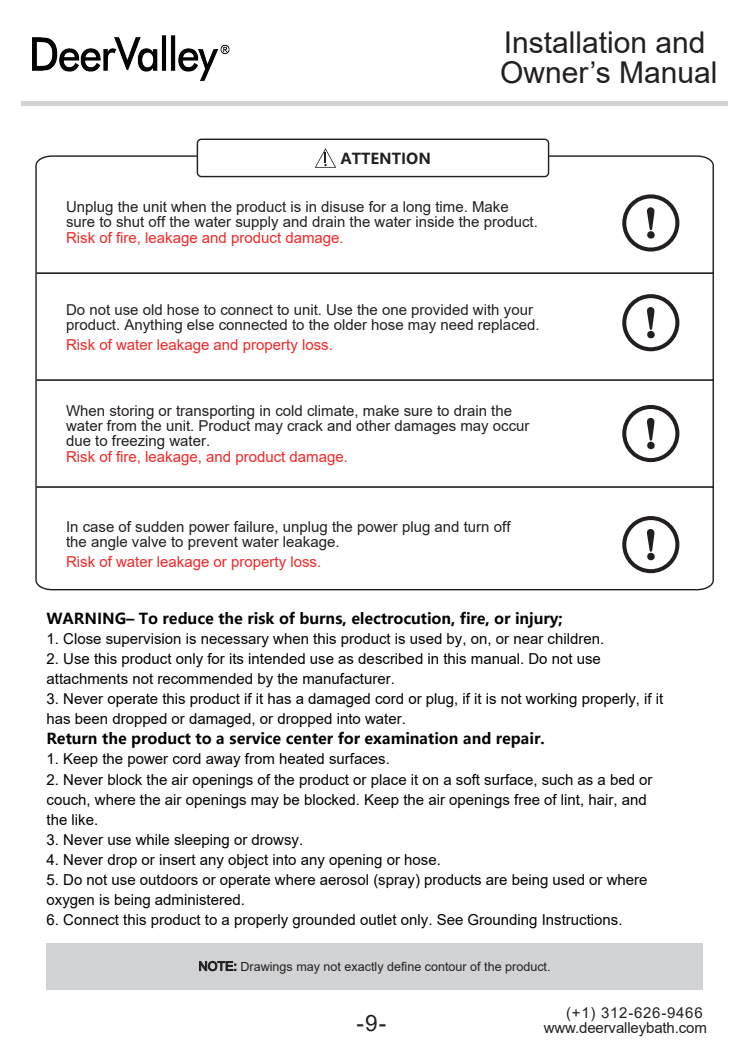
<style>
.page{position:relative;width:750px;height:1062px;background:#fff}
.page>*{position:absolute;margin:0;border:0;box-sizing:border-box;transform-origin:0 0}
.t1{font:30px/30px "Arial";color:#231f20}
.t2{font:22.6px "Arial";color:#231f20}
.t3{font:15.05px/20px "Arial";color:#030303}
.t4{font:15.05px "Arial";color:#ee2928}
.t5{font:700 15.05px "Microsoft Ya Hei UI";color:#030303}
.t6{font:15.05px "Arial";letter-spacing:-.01em;color:#231f20}
.t7{font:700 15.05px "Microsoft Ya Hei UI";color:#231f20}
.t8{font:15px/15px "Arial";color:#231f20}
.t9{font:15px "Arial";letter-spacing:.05em;color:#231f20}
.t10{font:12.55px "Arial";color:#231f20}
</style>
<div class="page">
<div style="left:47px;top:943px;width:656px;height:47px;background:#d1d2d4"></div>
<hr style="left:21px;top:102px;width:707px;height:4px;background:#d1d2d4">
<svg style="left:199px;top:961px;width:37px;height:9px"></svg>
<svg style="left:35px;top:155px;width:679px;height:436px"></svg>
<div style="left:197px;top:139px;width:352px;height:37px;background:#fff"></div>
<div style="left:197px;top:138px;width:352px;height:39px;border:1px solid #231f20;border-radius:4px"></div>
<hr style="left:37px;top:272px;width:676px;height:2px;background:#000">
<hr style="left:37px;top:379px;width:676px;height:2px;background:#000">
<hr style="left:37px;top:486px;width:676px;height:1px;background:#000">
<svg style="left:315px;top:148px;width:21px;height:20px"></svg>
<img style="left:32px;top:35px;width:198px;height:46px">
<p class="t7" style="left:341px;top:148px;width:92px">ATTENTION</p>
<h1 class="t1" style="left:500px;top:27px;width:219px">Installation and<br>Owner’s Manual</h1>
<p class="t8" style="left:66px;top:199px;width:473px">Unplug the unit when the product is in disuse for a long time. Make sure to shut off the water supply and drain the water inside the product.</p>
<p class="t4" style="left:66px;top:228px;width:279px">Risk of fire, leakage and product damage.</p>
<p class="t8" style="left:66px;top:302px;width:475px">Do not use old hose to connect to unit. Use the one provided with your product. Anything else connected to the older hose may need replaced.</p>
<p class="t4" style="left:66px;top:334px;width:268px">Risk of water leakage and property loss.</p>
<p class="t8" style="left:66px;top:403px;width:465px">When storing or transporting in cold climate, make sure to drain the water from the unit. Product may crack and other damages may occur due to freezing water.</p>
<p class="t4" style="left:66px;top:446px;width:283px">Risk of fire, leakage, and product damage.</p>
<p class="t8" style="left:66px;top:519px;width:446px">In case of sudden power failure, unplug the power plug and turn off the angle valve to prevent water leakage.</p>
<p class="t4" style="left:66px;top:551px;width:257px">Risk of water leakage or property loss.</p>
<p class="t5" style="left:47px;top:608px;width:518px">WARNING– To reduce the risk of burns, electrocution, fire, or injury;</p>
<p class="t3" style="left:47px;top:629px;width:559px">1. Close supervision is necessary when this product is used by, on, or near children.</p>
<p class="t3" style="left:47px;top:649px;width:556px">2. Use this product only for its intended use as described in this manual. Do not use attachments not recommended by the manufacturer.</p>
<p class="t3" style="left:47px;top:689px;width:618px">3. Never operate this product if it has a damaged cord or plug, if it is not working properly, if it has been dropped or damaged, or dropped into water.</p>
<p class="t5" style="left:47px;top:728px;width:500px">Return the product to a service center for examination and repair.</p>
<p class="t3" style="left:47px;top:749px;width:345px">1. Keep the power cord away from heated surfaces.</p>
<p class="t3" style="left:47px;top:769px;width:608px">2. Never block the air openings of the product or place it on a soft surface, such as a bed or couch, where the air openings may be blocked. Keep the air openings free of lint, hair, and the like.</p>
<p class="t3" style="left:47px;top:829px;width:258px">3. Never use while sleeping or drowsy.</p>
<p class="t3" style="left:47px;top:849px;width:396px">4. Never drop or insert any object into any opening or hose.</p>
<p class="t3" style="left:47px;top:869px;width:603px">5. Do not use outdoors or operate where aerosol (spray) products are being used or where oxygen is being administered.</p>
<p class="t3" style="left:47px;top:909px;width:578px">6. Connect this product to a properly grounded outlet only. See Grounding Instructions.</p>
<p class="t10" style="left:199px;top:957px;width:353px">NOTE: Drawings may not exactly define contour of the product.</p>
<p class="t9" style="left:566px;top:1002px;width:138px">(+1) 312-626-9466</p>
<h2 class="t2" style="left:357px;top:1007px;width:31px">-9-</h2>
<p class="t6" style="left:544px;top:1017px;width:165px">www.deervalleybath.com</p>
</div>
